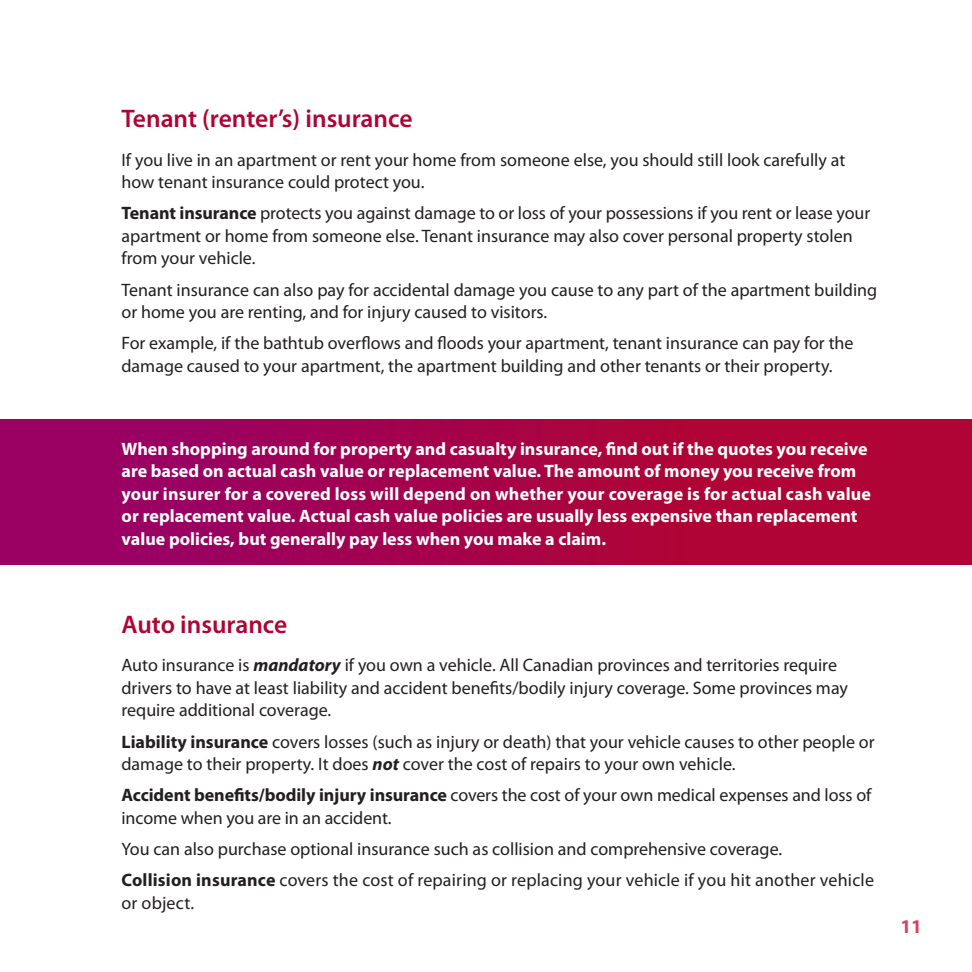
<style>
.page{position:relative;width:972px;height:972px;background:#fff}
.page>*{position:absolute;margin:0;border:0;box-sizing:border-box;transform-origin:0 0}
.t1{font:600 25.5px "Myriad Pro";color:#af0435}
.t2{font:700 19.5px "Myriad Pro";color:#db4160}
.t3{font:18px/22.5px "Myriad Pro";color:#231f20}
.t4{font:700 18px/22.5px "Myriad Pro";color:#fff}
.s1{font-weight:700}
.s2{font-weight:700;font-style:italic}
</style>
<div class="page">
<div style="left:0;top:419px;width:972px;height:146px;background:linear-gradient(to right,#980067,#b4042b)"></div>
<h1 class="t1" style="left:122px;top:102px;width:293px">Tenant (renter’s) insurance</h1>
<p class="t3" style="left:122px;top:148px;width:725px">If you live in an apartment or rent your home from someone else, you should still look carefully at how tenant insurance could protect you.</p>
<p class="t3" style="left:122px;top:202px;width:750px"><span class="s1">Tenant insurance</span> protects you against damage to or loss of your possessions if you rent or lease your apartment or home from someone else. Tenant insurance may also cover personal property stolen from your vehicle.</p>
<p class="t3" style="left:122px;top:278px;width:757px">Tenant insurance can also pay for accidental damage you cause to any part of the apartment building or home you are renting, and for injury caused to visitors.</p>
<p class="t3" style="left:122px;top:332px;width:734px">For example, if the bathtub overflows and floods your apartment, tenant insurance can pay for the damage caused to your apartment, the apartment building and other tenants or their property.</p>
<p class="t4" style="left:122px;top:437px;width:751px">When shopping around for property and casualty insurance, find out if the quotes you receive are based on actual cash value or replacement value. The amount of money you receive from your insurer for a covered loss will depend on whether your coverage is for actual cash value or replacement value. Actual cash value policies are usually less expensive than replacement value policies, but generally pay less when you make a claim.</p>
<h1 class="t1" style="left:122px;top:608px;width:167px">Auto insurance</h1>
<p class="t3" style="left:122px;top:654px;width:728px">Auto insurance is <span class="s2">mandatory</span> if you own a vehicle. All Canadian provinces and territories require drivers to have at least liability and accident benefits/bodily injury coverage. Some provinces may require additional coverage.</p>
<p class="t3" style="left:122px;top:730px;width:755px"><span class="s1">Liability insurance</span> covers losses (such as injury or death) that your vehicle causes to other people or damage to their property. It does <span class="s2">not</span> cover the cost of repairs to your own vehicle.</p>
<p class="t3" style="left:122px;top:784px;width:751px"><span class="s1">Accident benefits/bodily injury insurance</span> covers the cost of your own medical expenses and loss of income when you are in an accident.</p>
<p class="t3" style="left:122px;top:833px;width:754px;line-height:31.2px">You can also purchase optional insurance such as collision and comprehensive coverage.<br><span class="s1">Collision insurance</span> covers the cost of repairing or replacing your vehicle if you hit another vehicle</p>
<p class="t3" style="left:122px;top:891px;width:74px">or object.</p>
<p class="t2" style="left:900px;top:913px;width:23px">11</p>
</div>
